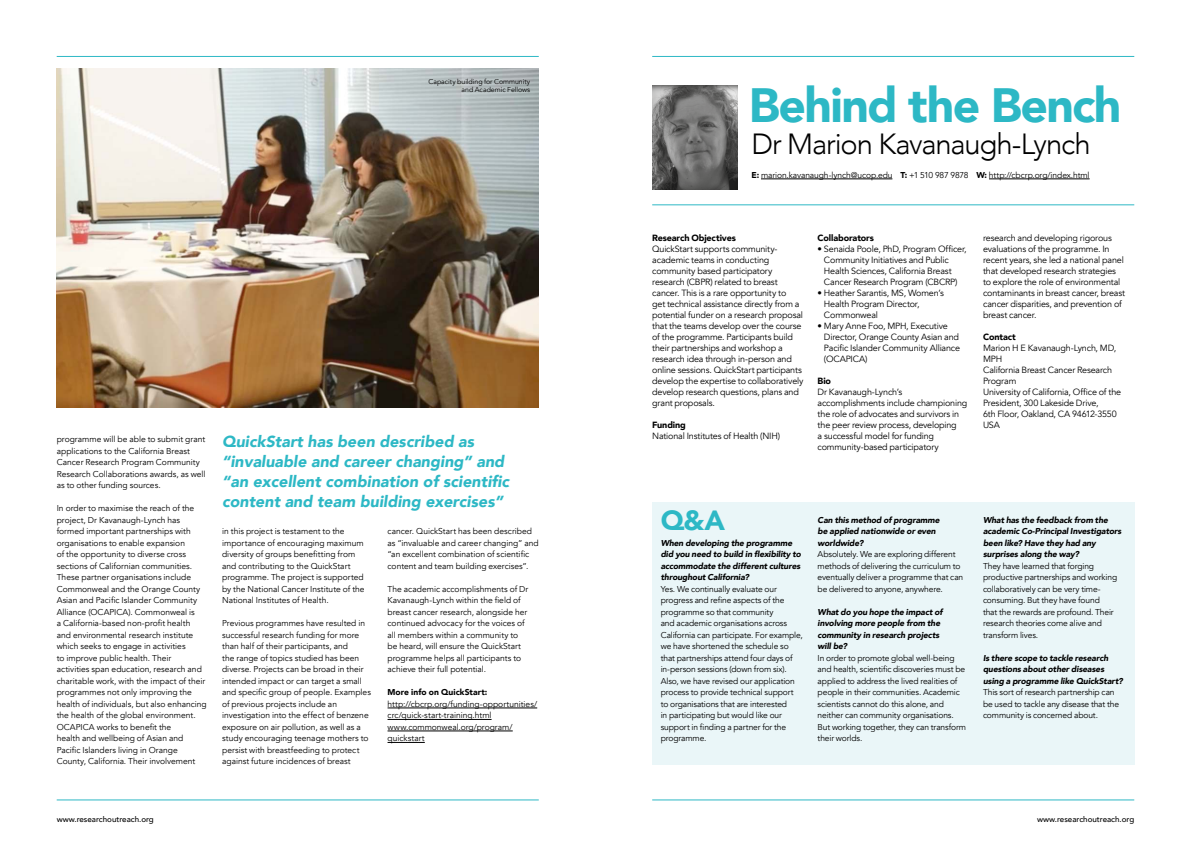
<style>
.page{position:relative;width:1191px;height:842px;background:#fff}
.page>*{position:absolute;margin:0;border:0;box-sizing:border-box;transform-origin:0 0}
.t1{font:900 48px "Avenir";letter-spacing:-.035em;color:#2db8c5}
.t2{font:300 29.1px "Avenir";letter-spacing:-.035em;color:#000}
.t3{font:900 27.7px "Avenir";color:#2db8c5}
.t4{font:italic 900 16px/20px "Avenir";color:#2db8c5}
.t5{font:9px/11px "Avenir";letter-spacing:-.02em;color:#000}
.t6{font:900 9px "Avenir";letter-spacing:-.015em;color:#000}
.t7{font:8.5px/11.5px "Avenir";letter-spacing:-.005em;color:#000}
.t8{font:italic 900 8.5px/11.5px "Avenir";letter-spacing:-.01em;color:#000}
.t9{font:900 8.5px "Avenir";letter-spacing:.005em;color:#000}
.t10{font:500 8px "Avenir";color:#000}
.t11{font:7px/8.5px "Avenir";letter-spacing:-.005em;color:#000;text-align:right}
.s1{font-weight:900}
</style>
<div class="page">
<hr style="left:652px;top:800px;width:482px;height:1px;background:#2db8c5">
<hr style="left:652px;top:56px;width:482px;height:1px;background:#2db8c5">
<hr style="left:57px;top:800px;width:482px;height:1px;background:#2db8c5">
<hr style="left:57px;top:56px;width:482px;height:1px;background:#2db8c5">
<div style="left:652px;top:502px;width:482px;height:262px;background:#eaf6f8"></div>
<hr style="left:652px;top:205px;width:482px;height:1px;background:#2db8c5">
<img style="left:652px;top:86px;width:85px;height:103px">
<hr style="left:761px;top:179px;width:131px;height:1px;background:#000">
<hr style="left:989px;top:179px;width:100px;height:1px;background:#000">
<hr style="left:387px;top:708px;width:150px;height:1px;background:#000">
<hr style="left:387px;top:719px;width:104px;height:1px;background:#000">
<hr style="left:387px;top:731px;width:126px;height:1px;background:#000">
<hr style="left:387px;top:742px;width:38px;height:1px;background:#000">
<img style="left:57px;top:68px;width:482px;height:340px">
<p class="t11" style="left:428px;top:78px;width:103px">Capacity building for Community and Academic Fellows</p>
<p class="t7" style="left:57px;top:434px;width:150px">programme will be able to submit grant applications to the California Breast Cancer Research Program Community Research Collaborations awards, as well as to other funding sources.</p>
<p class="t7" style="left:57px;top:503px;width:152px">In order to maximise the reach of the project, Dr Kavanaugh-Lynch has formed important partnerships with organisations to enable expansion<br>of the opportunity to diverse cross sections of Californian communities.<br>These partner organisations include Commonweal and the Orange County Asian and Paciic Islander Community Alliance (OCAPICA). Commonweal is<br>a California-based non-proit health and environmental research institute which seeks to engage in activities<br>to improve public health. Their<br>activities span education, research and charitable work, with the impact of their programmes not only improving the health of individuals, but also enhancing the health of the global environment.<br>OCAPICA works to beneit the<br>health and wellbeing of Asian and Paciic Islanders living in Orange County, California. Their involvement</p>
<h3 class="t4" style="left:222px;top:433px;width:289px">QuickStart has been described as “invaluable and career changing” and “an excellent combination of scientiic content and team building exercises”</h3>
<p class="t7" style="left:222px;top:526px;width:144px">in this project is testament to the importance of encouraging maximum diversity of groups beneitting from and contributing to the QuickStart programme. The project is supported by the National Cancer Institute of the National Institutes of Health.</p>
<p class="t7" style="left:222px;top:618px;width:150px">Previous programmes have resulted in successful research funding for more than half of their participants, and<br>the range of topics studied has been diverse. Projects can be broad in their intended impact or can target a small and speciic group of people. Examples of previous projects include an investigation into the effect of benzene exposure on air pollution, as well as a study encouraging teenage mothers to persist with breastfeeding to protect against future incidences of breast</p>
<p class="t7" style="left:387px;top:526px;width:153px">cancer. QuickStart has been described as “invaluable and career changing” and “an excellent combination of scientiic content and team building exercises”.</p>
<p class="t7" style="left:387px;top:584px;width:142px">The academic accomplishments of Dr Kavanaugh-Lynch within the ield of breast cancer research, alongside her continued advocacy for the voices of all members within a community to be heard, will ensure the QuickStart programme helps all participants to achieve their full potential.</p>
<p class="t9" style="left:387px;top:689px;width:101px">More info on QuickStart:</p>
<p class="t7" style="left:387px;top:699px;width:151px">http://cbcrp.org/funding-opportunities/ crc/quick-start-training.html www.commonweal.org/program/ quickstart</p>
<h1 class="t1" style="left:749px;top:86px;width:374px">Behind the Bench</h1>
<h2 class="t2" style="left:751px;top:132px;width:341px">Dr Marion Kavanaugh-Lynch</h2>
<p class="t7" style="left:751px;top:170px;width:340px"><span class="s1">E:</span> marion.kavanaugh-lynch@ucop.edu <span class="s1">T:</span> +1 510 987 9878 <span class="s1">W:</span> http://cbcrp.org/index.html</p>
<p class="t6" style="left:652px;top:234px;width:85px">Research Objectives</p>
<p class="t5" style="left:652px;top:244px;width:153px">QuickStart supports community&shy;academic teams in conducting community based participatory research (CBPR) related to breast cancer. This is a rare opportunity to<br>get technical assistance directly from a potential funder on a research proposal that the teams develop over the course of the programme. Participants build their partnerships and workshop a research idea through in-person and online sessions. QuickStart participants develop the expertise to collaboratively develop research questions, plans and grant proposals.</p>
<p class="t6" style="left:652px;top:421px;width:35px">Funding</p>
<p class="t5" style="left:652px;top:430px;width:129px">National Institutes of Health (NIH)</p>
<p class="t6" style="left:817px;top:234px;width:58px">Collaborators</p>
<p class="t5" style="left:824px;top:243px;width:144px;text-indent:-6px">• Senaida Poole, PhD, Program Oficer, Community Initiatives and Public Health Sciences, California Breast Cancer Research Program (CBCRP)</p>
<p class="t5" style="left:824px;top:287px;width:121px;text-indent:-6px">• Heather Sarantis, MS, Women’s<br>Health Program Director,<br>Commonweal</p>
<p class="t5" style="left:824px;top:320px;width:138px;text-indent:-6px">• Mary Anne Foo, MPH, Executive<br>Director, Orange County Asian and<br>Paciic Islander Community Alliance (OCAPICA)</p>
<p class="t6" style="left:817px;top:377px;width:15px">Bio</p>
<p class="t5" style="left:817px;top:386px;width:151px">Dr Kavanaugh-Lynch’s accomplishments include championing the role of advocates and survivors in the peer review process, developing<br>a successful model for funding community-based participatory</p>
<p class="t5" style="left:983px;top:233px;width:144px">research and developing rigorous evaluations of the programme. In recent years, she led a national panel that developed research strategies to explore the role of environmental contaminants in breast cancer, breast cancer disparities, and prevention of breast cancer.</p>
<p class="t6" style="left:983px;top:333px;width:34px">Contact</p>
<p class="t5" style="left:983px;top:342px;width:140px">Marion H E Kavanaugh-Lynch, MD,<br>MPH<br>California Breast Cancer Research<br>Program<br>University of California, Ofice of the<br>President, 300 Lakeside Drive,<br>6th Floor, Oakland, CA 94612-3550<br>USA</p>
<h3 class="t3" style="left:660px;top:508px;width:66px">Q&amp;A</h3>
<p class="t8" style="left:660px;top:538px;width:142px">When developing the programme did you need to build in lexibility to accommodate the different cultures throughout California?</p>
<p class="t7" style="left:660px;top:584px;width:144px">Yes. We continually evaluate our progress and reine aspects of the programme so that community<br>and academic organisations across California can participate. For example, we have shortened the schedule so that partnerships attend four days of in-person sessions (down from six).<br>Also, we have revised our application process to provide technical support to organisations that are interested<br>in participating but would like our support in inding a partner for the programme.</p>
<p class="t8" style="left:817px;top:515px;width:124px">Can this method of programme be applied nationwide or even worldwide?</p>
<p class="t7" style="left:817px;top:549px;width:147px">Absolutely. We are exploring different methods of delivering the curriculum to eventually deliver a programme that can be delivered to anyone, anywhere.</p>
<p class="t8" style="left:817px;top:607px;width:127px">What do you hope the impact of involving more people from the community in research projects will be?</p>
<p class="t7" style="left:817px;top:652px;width:150px">In order to promote global well-being and health, scientiic discoveries must be applied to address the lived realities of people in their communities. Academic scientists cannot do this alone, and neither can community organisations.<br>But working together, they can transform their worlds.</p>
<p class="t8" style="left:983px;top:515px;width:140px">What has the feedback from the academic Co-Principal Investigators been like? Have they had any surprises along the way?</p>
<p class="t7" style="left:983px;top:561px;width:136px">They have learned that forging productive partnerships and working collaboratively can be very time&shy;consuming. But they have found<br>that the rewards are profound. Their research theories come alive and transform lives.</p>
<p class="t8" style="left:983px;top:653px;width:141px">Is there scope to tackle research questions about other diseases using a programme like QuickStart?</p>
<p class="t7" style="left:983px;top:687px;width:138px">This sort of research partnership can be used to tackle any disease that the community is concerned about.</p>
<p class="t10" style="left:57px;top:816px;width:99px">www.researchoutreach.org</p>
<p class="t10" style="left:1037px;top:816px;width:99px">www.researchoutreach.org</p>
</div>
